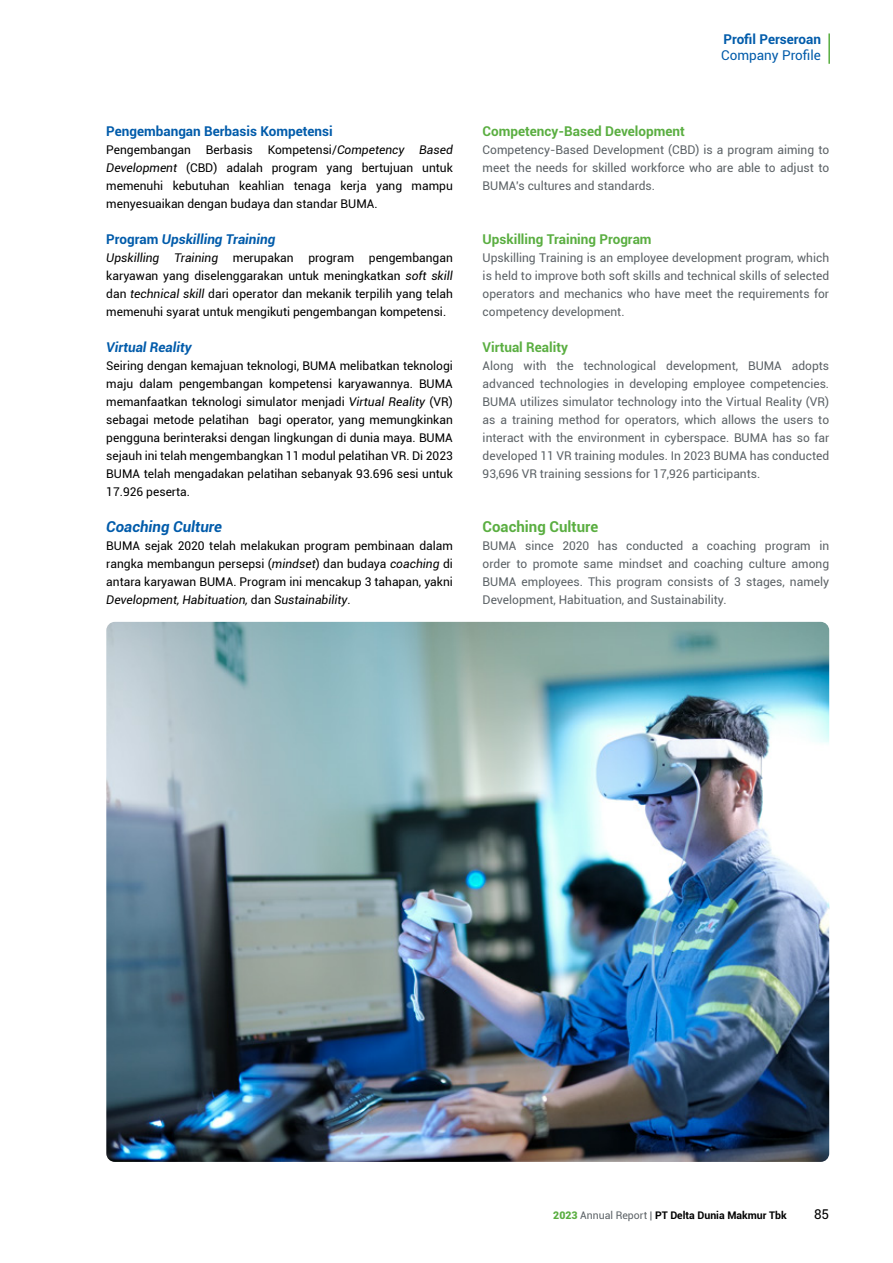
<style>
.page{position:relative;width:893px;height:1263px;background:#fff}
.page>*{position:absolute;margin:0;border:0;box-sizing:border-box;transform-origin:0 0}
.t1{font:italic 700 15px "Roboto";color:#005baa}
.t2{font:700 15px "Roboto";color:#5aae41}
.t3{font:700 13.5px "Roboto";color:#5aae41}
.t4{font:700 13.5px "Roboto";color:#005baa}
.t5{font:italic 700 13.5px "Roboto";color:#005baa}
.t6{font:13.5px "Roboto";color:#005baa}
.t7{font:13.5px "Roboto";color:#000}
.t8{font:12px/18px "Roboto";color:#000;text-align:justify}
.t9{font:12px/18px "Roboto";color:#5c6266;text-align:justify}
.t10{font:700 10.5px "Roboto";color:#000}
.s1{font-style:italic}
.s2{font-style:normal}
.s3{font-weight:900;color:#5aae41}
.s4{font-weight:400;color:#5c6266}
</style>
<div class="page">
<hr style="left:828px;top:33px;width:2px;height:31px;background:#5aae41">
<img style="left:106px;top:622px;width:723px;height:540px">
<p class="t4" style="left:106px;top:121px;width:228px">Pengembangan Berbasis Kompetensi</p>
<p class="t8" style="left:106px;top:140px;width:348px">Pengembangan Berbasis Kompetensi/<span class="s1">Competency Based Development</span> (CBD) adalah program yang bertujuan untuk memenuhi kebutuhan keahlian tenaga kerja yang mampu menyesuaikan dengan budaya dan standar BUMA.</p>
<p class="t5" style="left:106px;top:229px;width:170px"><span class="s2">Program</span> Upskilling Training</p>
<p class="t8" style="left:106px;top:248px;width:348px"><span class="s1">Upskilling Training</span> merupakan program pengembangan karyawan yang diselenggarakan untuk meningkatkan <span class="s1">soft skill </span>dan <span class="s1">technical skill</span> dari operator dan mekanik terpilih yang telah memenuhi syarat untuk mengikuti pengembangan kompetensi.</p>
<p class="t5" style="left:106px;top:337px;width:87px">Virtual Reality</p>
<p class="t8" style="left:106px;top:356px;width:348px">Seiring dengan kemajuan teknologi, BUMA melibatkan teknologi maju dalam pengembangan kompetensi karyawannya. BUMA memanfaatkan teknologi simulator menjadi <span class="s1">Virtual Reality</span> (VR) sebagai metode pelatihan bagi operator, yang memungkinkan pengguna berinteraksi dengan lingkungan di dunia maya. BUMA sejauh ini telah mengembangkan 11 modul pelatihan VR. Di 2023<br>BUMA telah mengadakan pelatihan sebanyak 93.696 sesi untuk 17.926 peserta.</p>
<p class="t1" style="left:106px;top:516px;width:117px">Coaching Culture</p>
<p class="t8" style="left:106px;top:536px;width:348px">BUMA sejak 2020 telah melakukan program pembinaan dalam rangka membangun persepsi (<span class="s1">mindset</span>) dan budaya <span class="s1">coaching</span> di antara karyawan BUMA. Program ini mencakup 3 tahapan, yakni <span class="s1">Development, Habituation,</span> dan <span class="s1">Sustainability</span>.</p>
<p class="t4" style="left:723px;top:29px;width:99px">Profil Perseroan</p>
<p class="t6" style="left:721px;top:46px;width:101px">Company Profile</p>
<p class="t3" style="left:483px;top:121px;width:204px">Competency-Based Development</p>
<p class="t9" style="left:483px;top:140px;width:348px">Competency-Based Development (CBD) is a program aiming to meet the needs for skilled workforce who are able to adjust to BUMA's cultures and standards.</p>
<p class="t3" style="left:483px;top:229px;width:170px">Upskilling Training Program</p>
<p class="t9" style="left:483px;top:248px;width:348px">Upskilling Training is an employee development program, which is held to improve both soft skills and technical skills of selected operators and mechanics who have meet the requirements for competency development.</p>
<p class="t3" style="left:483px;top:337px;width:87px">Virtual Reality</p>
<p class="t9" style="left:483px;top:356px;width:348px">Along with the technological development, BUMA adopts advanced technologies in developing employee competencies.<br>BUMA utilizes simulator technology into the Virtual Reality (VR) as a training method for operators, which allows the users to interact with the environment in cyberspace. BUMA has so far developed 11 VR training modules. In 2023 BUMA has conducted 93,696 VR training sessions for 17,926 participants.</p>
<p class="t2" style="left:483px;top:516px;width:117px">Coaching Culture</p>
<p class="t9" style="left:483px;top:536px;width:348px">BUMA since 2020 has conducted a coaching program in order to promote same mindset and coaching culture among BUMA employees. This program consists of 3 stages, namely Development, Habituation, and Sustainability.</p>
<p class="t10" style="left:553px;top:1208px;width:235px"><span class="s3">2023</span> <span class="s4">Annual Report |</span> PT Delta Dunia Makmur Tbk</p>
<p class="t7" style="left:814px;top:1205px;width:17px">85</p>
</div>
